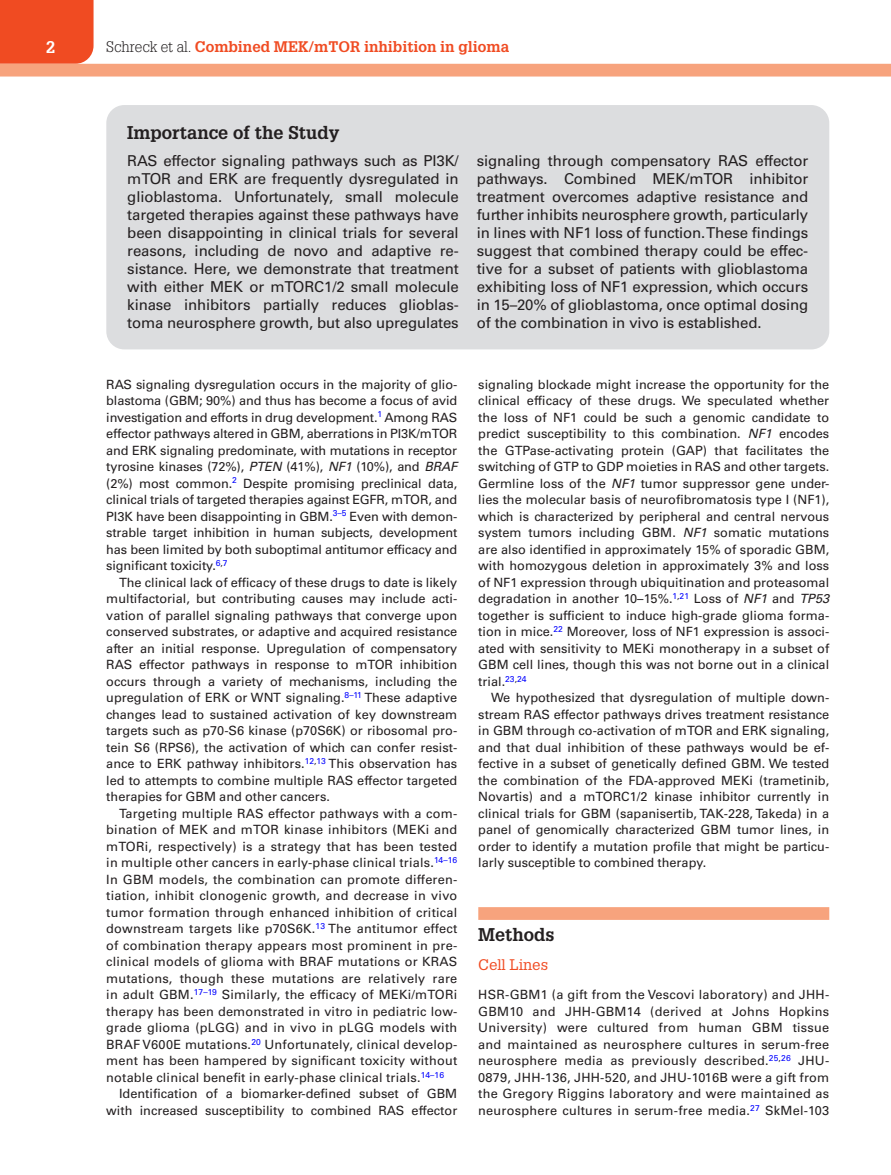
<style>
.page{position:relative;width:891px;height:1175px;background:#fff}
.page>*{position:absolute;margin:0;border:0;box-sizing:border-box;transform-origin:0 0}
.t1{font:700 18px "Glypha LT Std";color:#231f20}
.t2{font:700 16.5px "Glypha LT Std";color:#fff}
.t3{font:15px/18px "Univers LT Std";letter-spacing:-.01em;color:#231f20;text-align:justify}
.t4{font:700 15px "Glypha LT Std";color:#f04b22}
.t5{font:15px "Glypha LT Std";color:#f04b22}
.t6{font:12.75px/16.5px "Univers LT Std";color:#231f20;text-align:justify}
.s1{font-weight:300;color:#231f20}
.s2{font-style:italic}
</style>
<div class="page">
<div style="left:0;top:0;width:94px;height:64px;background:#f04b22"></div>
<div style="left:0;top:64px;width:891px;height:12px;background:#f7a37d"></div>
<div style="left:478px;top:907px;width:351px;height:13px;background:#f7a37d"></div>
<div style="left:106px;top:105px;width:723px;height:244px;background:#dcdddf;border-radius:18px"></div>
<p class="t2" style="left:46px;top:37px;width:11px">2</p>
<p class="t4" style="left:106px;top:37px;width:405px"><span class="s1">Schreck et al.</span> Combined MEK/mTOR inhibition in glioma</p>
<h1 class="t1" style="left:127px;top:121px;width:214px">Importance of the Study</h1>
<p class="t3" style="left:127px;top:152px;width:333px">RAS effector signaling pathways such as PI3K/ mTOR and ERK are frequently dysregulated in glioblastoma. Unfortunately, small molecule targeted therapies against these pathways have been disappointing in clinical trials for several reasons, including de novo and adaptive re&shy;sistance. Here, we demonstrate that treatment with either MEK or mTORC1/2 small molecule kinase inhibitors partially reduces glioblas&shy;toma neurosphere growth, but also upregulates</p>
<p class="t3" style="left:477px;top:152px;width:333px">signaling through compensatory RAS effector pathways. Combined MEK/mTOR inhibitor treatment overcomes adaptive resistance and further inhibits neurosphere growth, particularly in lines with NF1 loss of function. These findings suggest that combined therapy could be effec&shy;tive for a subset of patients with glioblastoma exhibiting loss of NF1 expression, which occurs in 15–20% of glioblastoma, once optimal dosing of the combination in vivo is established.</p>
<p class="t6" style="left:106px;top:376px;width:353px">RAS signaling dysregulation occurs in the majority of glio&shy;blastoma (GBM; 90%) and thus has become a focus of avid investigation and efforts in drug development.<sup>1</sup> Among RAS effector pathways altered in GBM, aberrations in PI3K/mTOR and ERK signaling predominate, with mutations in receptor tyrosine kinases (72%), <span class="s2">PTEN</span> (41%), <span class="s2">NF1</span> (10%), and <span class="s2">BRAF </span>(2%) most common.<sup>2</sup> Despite promising preclinical data, clinical trials of targeted therapies against EGFR, mTOR, and PI3K have been disappointing in GBM.<sup>3–5</sup> Even with demon&shy;strable target inhibition in human subjects, development has been limited by both suboptimal antitumor efficacy and significant toxicity.<sup>6</sup><sup>,</sup><sup>7</sup></p>
<p class="t6" style="left:106px;top:574px;width:353px;text-indent:13px">The clinical lack of efficacy of these drugs to date is likely multifactorial, but contributing causes may include acti&shy;vation of parallel signaling pathways that converge upon conserved substrates, or adaptive and acquired resistance after an initial response. Upregulation of compensatory RAS effector pathways in response to mTOR inhibition occurs through a variety of mechanisms, including the upregulation of ERK or WNT signaling.<sup>8–11</sup> These adaptive changes lead to sustained activation of key downstream targets such as p70-S6 kinase (p70S6K) or ribosomal pro&shy;tein S6 (RPS6), the activation of which can confer resist&shy;ance to ERK pathway inhibitors.<sup>12</sup><sup>,</sup><sup>13</sup> This observation has led to attempts to combine multiple RAS effector targeted therapies for GBM and other cancers.</p>
<p class="t6" style="left:106px;top:805px;width:353px;text-indent:13px">Targeting multiple RAS effector pathways with a com&shy;bination of MEK and mTOR kinase inhibitors (MEKi and mTORi, respectively) is a strategy that has been tested in multiple other cancers in early-phase clinical trials.<sup>14–16<br></sup>In GBM models, the combination can promote differen&shy;tiation, inhibit clonogenic growth, and decrease in vivo tumor formation through enhanced inhibition of critical downstream targets like p70S6K.<sup>13</sup> The antitumor effect of combination therapy appears most prominent in pre&shy;clinical models of glioma with BRAF mutations or KRAS mutations, though these mutations are relatively rare in adult GBM.<sup>17–19</sup> Similarly, the efficacy of MEKi/mTORi therapy has been demonstrated in vitro in pediatric low&shy;grade glioma (pLGG) and in vivo in pLGG models with BRAF V600E mutations.<sup>20</sup> Unfortunately, clinical develop&shy;ment has been hampered by significant toxicity without notable clinical benefit in early-phase clinical trials.<sup>14–16</sup></p>
<p class="t6" style="left:106px;top:1085px;width:353px;text-align:right">Identification of a biomarker-defined subset of GBM with increased susceptibility to combined RAS effector</p>
<p class="t6" style="left:478px;top:376px;width:353px">signaling blockade might increase the opportunity for the clinical efficacy of these drugs. We speculated whether the loss of NF1 could be such a genomic candidate to predict susceptibility to this combination. <span class="s2">NF1</span> encodes the GTPase-activating protein (GAP) that facilitates the switching of GTP to GDP moieties in RAS and other targets.<br>Germline loss of the <span class="s2">NF1</span> tumor suppressor gene under&shy;lies the molecular basis of neurofibromatosis type I (NF1), which is characterized by peripheral and central nervous system tumors including GBM. <span class="s2">NF1</span> somatic mutations are also identified in approximately 15% of sporadic GBM, with homozygous deletion in approximately 3% and loss of NF1 expression through ubiquitination and proteasomal degradation in another 10–15%.<sup>1</sup><sup>,</sup><sup>21</sup> Loss of <span class="s2">NF1</span> and <span class="s2">TP53 </span>together is sufficient to induce high-grade glioma forma&shy;tion in mice.<sup>22</sup> Moreover, loss of NF1 expression is associ&shy;ated with sensitivity to MEKi monotherapy in a subset of GBM cell lines, though this was not borne out in a clinical trial.<sup>23</sup><sup>,</sup><sup>24</sup></p>
<p class="t6" style="left:478px;top:689px;width:353px;text-indent:13px">We hypothesized that dysregulation of multiple down&shy;stream RAS effector pathways drives treatment resistance in GBM through co-activation of mTOR and ERK signaling, and that dual inhibition of these pathways would be ef&shy;fective in a subset of genetically defined GBM. We tested the combination of the FDA-approved MEKi (trametinib, Novartis) and a mTORC1/2 kinase inhibitor currently in clinical trials for GBM (sapanisertib, TAK-228, Takeda) in a panel of genomically characterized GBM tumor lines, in order to identify a mutation profile that might be particu&shy;larly susceptible to combined therapy.</p>
<h1 class="t1" style="left:478px;top:923px;width:78px">Methods</h1>
<p class="t5" style="left:478px;top:955px;width:71px">Cell Lines</p>
<p class="t6" style="left:478px;top:986px;width:353px">HSR-GBM1 (a gift from the Vescovi laboratory) and JHH-GBM10 and JHH-GBM14 (derived at Johns Hopkins University) were cultured from human GBM tissue and maintained as neurosphere cultures in serum-free neurosphere media as previously described.<sup>25</sup><sup>,</sup><sup>26</sup> JHU-0879, JHH-136, JHH-520, and JHU-1016B were a gift from the Gregory Riggins laboratory and were maintained as neurosphere cultures in serum-free media.<sup>27</sup> SkMel-103</p>
</div>
